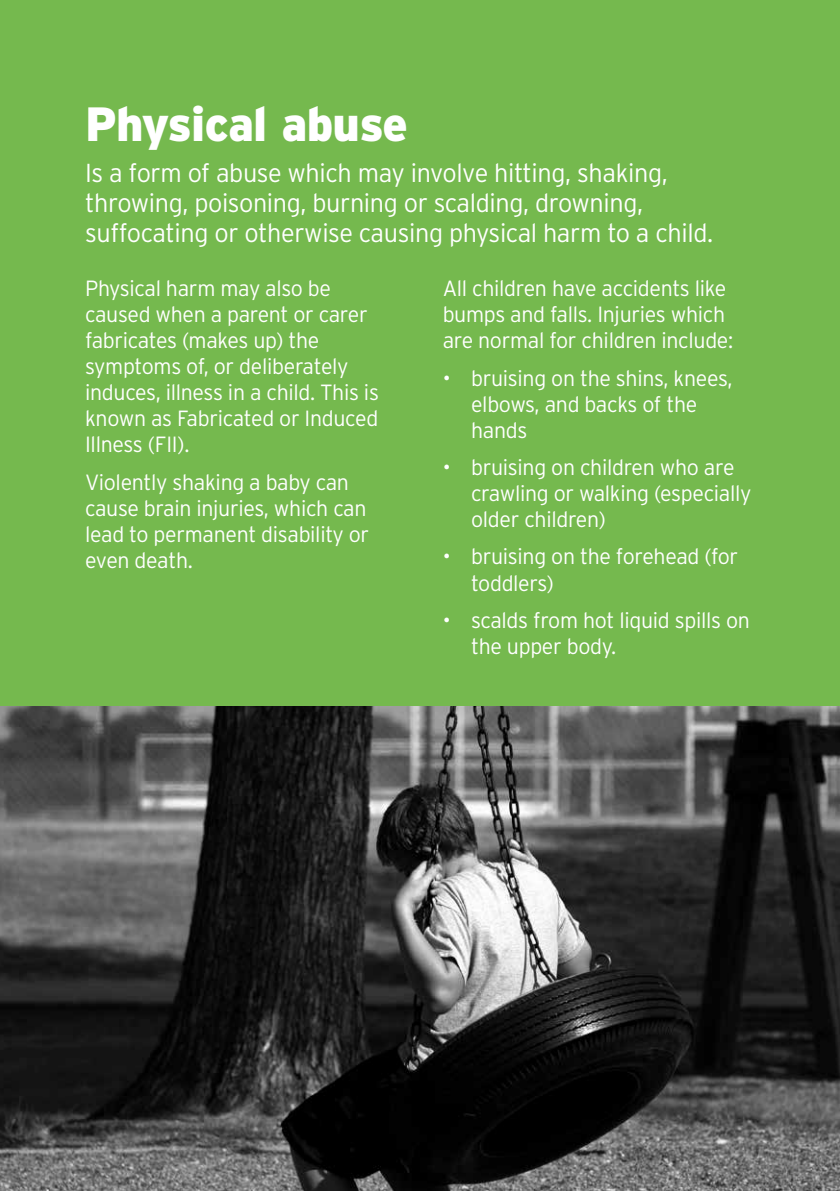
<style>
.page{position:relative;width:840px;height:1191px;background:#fff}
.page>*{position:absolute;margin:0;border:0;box-sizing:border-box;transform-origin:0 0}
.t1{font:900 48px "Interstate";letter-spacing:-.015em;color:#fff}
.t2{font:300 26px/30px "Interstate";letter-spacing:-.015em;color:#fff}
.t3{font:300 22px/26px "Interstate";letter-spacing:-.015em;color:#fff}
</style>
<div class="page">
<div style="left:0;top:0;width:839px;height:1191px;background:#75b94e"></div>
<img style="left:0;top:706px;width:839px;height:485px">
<h1 class="t1" style="left:85px;top:96px;width:324px">Physical abuse</h1>
<p class="t2" style="left:85px;top:158px;width:629px">Is a form of abuse which may involve hitting, shaking, throwing, poisoning, burning or scalding, drowning, suffocating or otherwise causing physical harm to a child.</p>
<p class="t3" style="left:85px;top:275px;width:295px">Physical harm may also be caused when a parent or carer fabricates (makes up) the symptoms of, or deliberately induces, illness in a child. This is known as Fabricated or Induced<br>Illness (FII).</p>
<p class="t3" style="left:85px;top:469px;width:285px">Violently shaking a baby can cause brain injuries, which can lead to permanent disability or even death.</p>
<p class="t3" style="left:442px;top:275px;width:292px">All children have accidents like bumps and falls. Injuries which are normal for children include:</p>
<p class="t3" style="left:471px;top:365px;width:263px;text-indent:-28px">• bruising on the shins, knees, elbows, and backs of the hands</p>
<p class="t3" style="left:471px;top:454px;width:282px;text-indent:-28px">• bruising on children who are crawling or walking (especially older children)</p>
<p class="t3" style="left:471px;top:543px;width:268px;text-indent:-28px">• bruising on the forehead (for toddlers)</p>
<p class="t3" style="left:471px;top:607px;width:280px;text-indent:-28px">• scalds from hot liquid spills on the upper body.</p>
</div>
